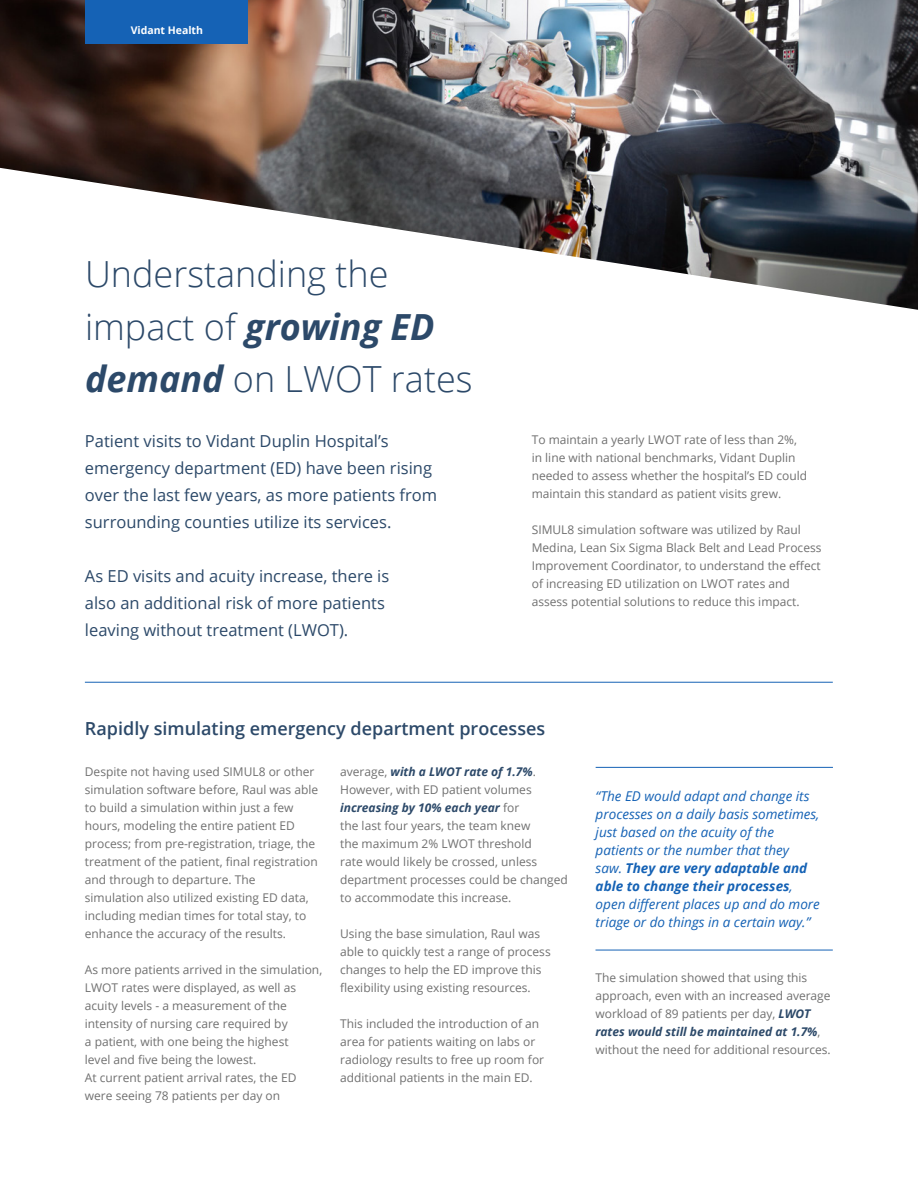
<style>
.page{position:relative;width:918px;height:1188px;background:#fff}
.page>*{position:absolute;margin:0;border:0;box-sizing:border-box;transform-origin:0 0}
.t1{font:300 36px/52.5px "Open Sans";color:#2c4969}
.t2{font:600 18px "Open Sans";color:#2c4969}
.t3{font:16.5px/27px "Open Sans";color:#2c4969}
.t4{font:italic 13.5px/18px "Open Sans";color:#1562b5}
.t5{font:12px/18px "Open Sans";color:#707070}
.t6{font:700 10.5px "Open Sans";color:#fff}
.s1{font-weight:700;font-style:italic}
.s2{font-weight:700;font-style:italic;color:#2c4969}
.s3{font-weight:700}
</style>
<div class="page">
<hr style="left:596px;top:767px;width:237px;height:1px;background:#1562b5">
<hr style="left:596px;top:950px;width:237px;height:1px;background:#1562b5">
<img style="left:0;top:0;width:918px;height:310px">
<div style="left:86px;top:0;width:162px;height:43px;background:#1562b5"></div>
<hr style="left:85px;top:682px;width:748px;height:1px;background:#1562b5">
<p class="t6" style="left:131px;top:23px;width:74px">Vidant Health</p>
<p class="t1" style="left:85px;top:247px;width:305px">Understanding the</p>
<p class="t1" style="left:85px;top:299px;width:389px">impact of <span class="s1">growing ED demand</span> on LWOT rates</p>
<p class="t3" style="left:85px;top:427px;width:354px">Patient visits to Vidant Duplin Hospital’s emergency department (ED) have been rising over the last few years, as more patients from surrounding counties utilize its services.</p>
<p class="t3" style="left:85px;top:562px;width:306px">As ED visits and acuity increase, there is also an additional risk of more patients leaving without treatment (LWOT).</p>
<p class="t5" style="left:532px;top:430px;width:277px">To maintain a yearly LWOT rate of less than 2%, in line with national benchmarks, Vidant Duplin needed to assess whether the hospital’s ED could maintain this standard as patient visits grew.</p>
<p class="t5" style="left:532px;top:520px;width:291px">SIMUL8 simulation software was utilized by Raul Medina, Lean Six Sigma Black Belt and Lead Process Improvement Coordinator, to understand the effect of increasing ED utilization on LWOT rates and assess potential solutions to reduce this impact.</p>
<p class="t2" style="left:85px;top:716px;width:462px">Rapidly simulating emergency department processes</p>
<p class="t5" style="left:85px;top:763px;width:235px">Despite not having used SIMUL8 or other simulation software before, Raul was able to build a simulation within just a few hours, modeling the entire patient ED process; from pre-registration, triage, the treatment of the patient, final registration and through to departure. The<br>simulation also utilized existing ED data, including median times for total stay, to enhance the accuracy of the results.</p>
<p class="t5" style="left:85px;top:961px;width:239px">As more patients arrived in the simulation, LWOT rates were displayed, as well as acuity levels - a measurement of the intensity of nursing care required by<br>a patient, with one being the highest<br>level and five being the lowest.</p>
<p class="t5" style="left:85px;top:1069px;width:213px">At current patient arrival rates, the ED were seeing 78 patients per day on</p>
<p class="t5" style="left:340px;top:763px;width:229px">average, <span class="s2">with a LWOT rate of 1.7%</span>.<br>However, with ED patient volumes <span class="s2">increasing by 10% each year</span> for<br>the last four years, the team knew<br>the maximum 2% LWOT threshold<br>rate would likely be crossed, unless department processes could be changed to accommodate this increase.</p>
<p class="t5" style="left:340px;top:925px;width:212px">Using the base simulation, Raul was able to quickly test a range of process changes to help the ED improve this flexibility using existing resources.</p>
<p class="t5" style="left:340px;top:1015px;width:205px">This included the introduction of an area for patients waiting on labs or radiology results to free up room for additional patients in the main ED.</p>
<p class="t4" style="left:596px;top:787px;width:226px">“The ED would adapt and change its processes on a daily basis sometimes, just based on the acuity of the patients or the number that they<br>saw. <span class="s3">They are very adaptable and able to change their processes</span>, open different places up and do more triage or do things in a certain way.”</p>
<p class="t5" style="left:595px;top:969px;width:237px">The simulation showed that using this approach, even with an increased average workload of 89 patients per day, <span class="s2">LWOT rates would still be maintained at 1.7%</span>, without the need for additional resources.</p>
</div>
